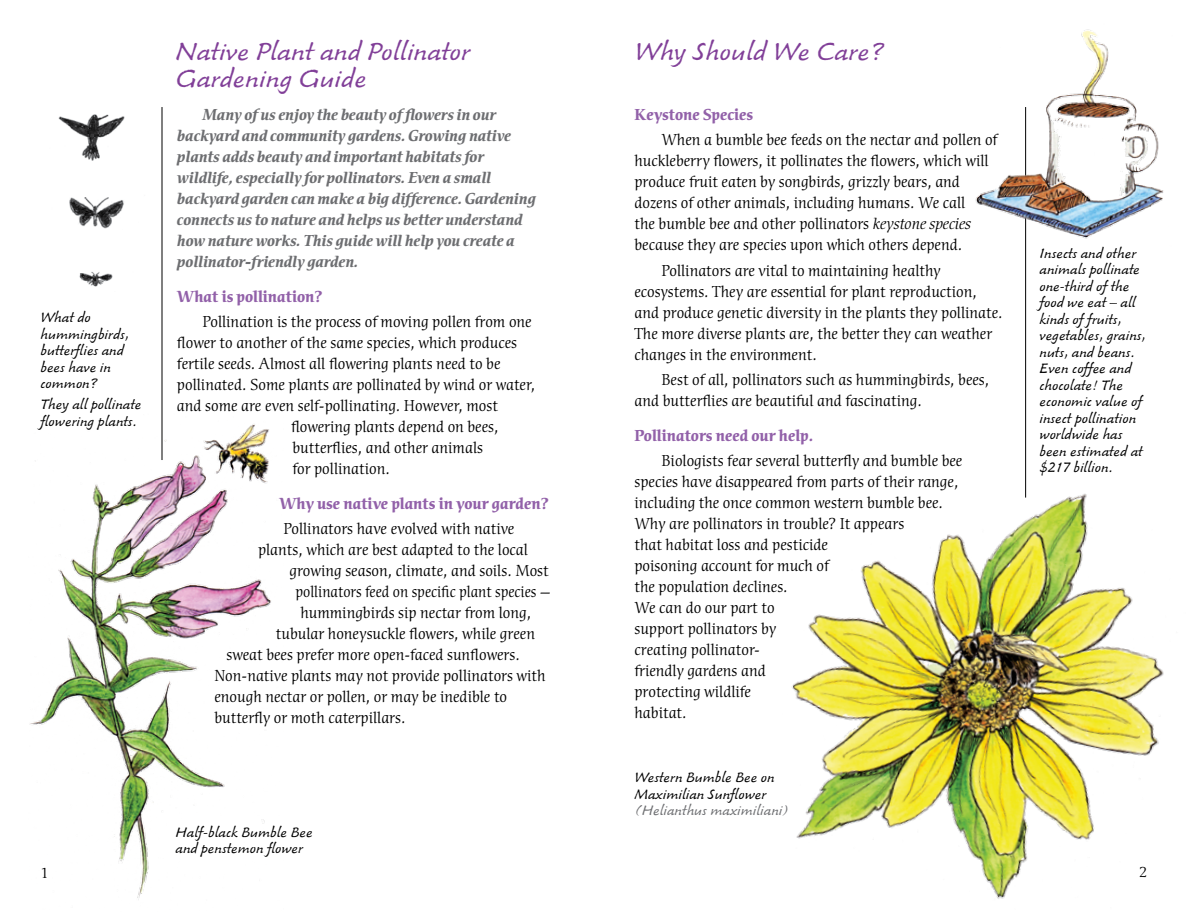
<style>
.page{position:relative;width:1188px;height:918px;background:#fff}
.page>*{position:absolute;margin:0;border:0;box-sizing:border-box;transform-origin:0 0}
.t1{font:27px/27px "Venture LT Script";color:#813f98}
.t2{font:16.5px/21px "Cerigo ITC";color:#000}
.t3{font:italic 700 16.5px/21px "Cerigo ITC";color:#6d6e71}
.t4{font:700 16.5px "Cerigo ITC";color:#9261a9}
.t5{font:16.5px "Cerigo ITC";color:#000;scale:.92 1}
.t6{font:15px/16.5px "Venture LT Script";color:#000}
.t7{font:15px "Venture LT Script";color:#6d6e71}
.t8{font:15px "Cerigo ITC";color:#000}
.s1{font-style:italic}
</style>
<div class="page">
<hr style="left:1025px;top:107px;width:1px;height:391px;background:#000">
<hr style="left:162px;top:107px;width:1px;height:353px;background:#000">
<img style="left:975px;top:29px;width:189px;height:218px">
<img style="left:58px;top:114px;width:67px;height:47px">
<img style="left:79px;top:272px;width:34px;height:15px">
<img style="left:69px;top:197px;width:55px;height:32px">
<img style="left:30px;top:411px;width:253px;height:489px">
<img style="left:792px;top:485px;width:372px;height:414px">
<p class="t6" style="left:40px;top:309px;width:90px">What do hummingbirds, butterflies and bees have in common?</p>
<p class="t6" style="left:40px;top:396px;width:102px">They all pollinate flowering plants.</p>
<h1 class="t1" style="left:176px;top:39px;width:296px">Native Plant and Pollinator<br>Gardening Guide</h1>
<p class="t3" style="left:177px;top:105px;width:360px;text-indent:25px">Many of us enjoy the beauty of flowers in our backyard and community gardens. Growing native plants adds beauty and important habitats for wildlife, especially for pollinators. Even a small backyard garden can make a big difference. Gardening connects us to nature and helps us better understand how nature works. This guide will help you create a pollinator-friendly garden.</p>
<p class="t4" style="left:177px;top:287px;width:147px">What is pollination?</p>
<p class="t2" style="left:202px;top:312px;width:331px">Pollination is the process of moving pollen from one</p>
<p class="t2" style="left:177px;top:333px;width:342px">flower to another of the same species, which produces</p>
<p class="t2" style="left:177px;top:354px;width:325px">fertile seeds. Almost all flowering plants need to be</p>
<p class="t2" style="left:177px;top:375px;width:360px">pollinated. Some plants are pollinated by wind or water,</p>
<p class="t2" style="left:177px;top:396px;width:323px">and some are even self-pollinating. However, most</p>
<p class="t2" style="left:291px;top:417px;width:209px">flowering plants depend on bees,</p>
<p class="t2" style="left:293px;top:438px;width:192px">butterflies, and other animals</p>
<p class="t2" style="left:293px;top:459px;width:99px">for pollination.</p>
<p class="t4" style="left:279px;top:494px;width:271px">Why use native plants in your garden?</p>
<p class="t2" style="left:284px;top:519px;width:232px">Pollinators have evolved with native</p>
<p class="t2" style="left:258px;top:540px;width:272px">plants, which are best adapted to the local</p>
<p class="t2" style="left:290px;top:561px;width:261px">growing season, climate, and soils. Most</p>
<p class="t5" style="left:296px;top:582px;width:279px">pollinators feed on specific plant species —</p>
<p class="t2" style="left:300px;top:602px;width:232px">hummingbirds sip nectar from long,</p>
<p class="t2" style="left:276px;top:623px;width:261px">tubular honeysuckle flowers, while green</p>
<p class="t2" style="left:226px;top:644px;width:295px">sweat bees prefer more open-faced sunflowers.</p>
<p class="t2" style="left:214px;top:665px;width:333px">Non-native plants may not provide pollinators with</p>
<p class="t2" style="left:214px;top:686px;width:294px">enough nectar or pollen, or may be inedible to</p>
<p class="t2" style="left:214px;top:707px;width:193px">butterfly or moth caterpillars.</p>
<p class="t8" style="left:40px;top:865px;width:10px">1</p>
<p class="t6" style="left:176px;top:824px;width:139px">Half-black Bumble Bee and penstemon flower</p>
<h1 class="t1" style="left:634px;top:39px;width:251px">Why Should We Care?</h1>
<p class="t4" style="left:634px;top:106px;width:120px">Keystone Species</p>
<p class="t2" style="left:634px;top:130px;width:364px;text-indent:27px">When a bumble bee feeds on the nectar and pollen of huckleberry flowers, it pollinates the flowers, which will produce fruit eaten by songbirds, grizzly bears, and dozens of other animals, including humans. We call<br>the bumble bee and other pollinators <span class="s1">keystone species </span>because they are species upon which others depend.</p>
<p class="t2" style="left:634px;top:260px;width:370px;text-indent:27px">Pollinators are vital to maintaining healthy ecosystems. They are essential for plant reproduction, and produce genetic diversity in the plants they pollinate.<br>The more diverse plants are, the better they can weather changes in the environment.</p>
<p class="t2" style="left:634px;top:370px;width:356px;text-indent:27px">Best of all, pollinators such as hummingbirds, bees, and butterflies are beautiful and fascinating.</p>
<p class="t4" style="left:634px;top:426px;width:180px">Pollinators need our help.</p>
<p class="t2" style="left:634px;top:451px;width:329px;text-indent:27px">Biologists fear several butterfly and bumble bee species have disappeared from parts of their range, including the once common western bumble bee.<br>Why are pollinators in trouble? It appears<br>that habitat loss and pesticide<br>poisoning account for much of<br>the population declines.<br>We can do our part to<br>support pollinators by<br>creating pollinator-<br>friendly gardens and<br>protecting wildlife<br>habitat.</p>
<p class="t6" style="left:635px;top:770px;width:142px">Western Bumble Bee on<br>Maximilian Sunflower</p>
<p class="t7" style="left:635px;top:802px;width:157px">(Helianthus maximiliani)</p>
<p class="t6" style="left:1040px;top:245px;width:108px">Insects and other animals pollinate one-third of the food we eat – all kinds of fruits, vegetables, grains, nuts, and beans.<br>Even coffee and chocolate! The economic value of insect pollination worldwide has been estimated at $217 billion.</p>
<p class="t8" style="left:1139px;top:864px;width:10px">2</p>
</div>
